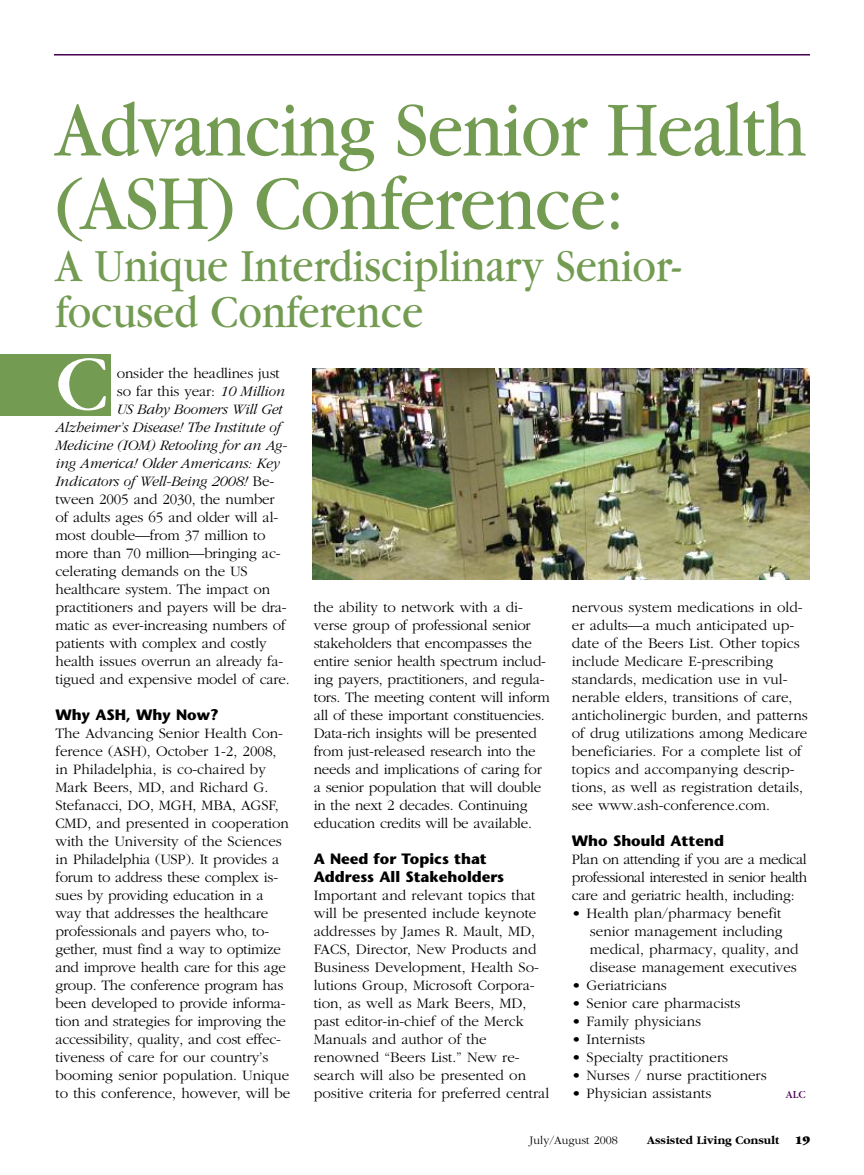
<style>
.page{position:relative;width:864px;height:1175px;background:#fff}
.page>*{position:absolute;margin:0;border:0;box-sizing:border-box;transform-origin:0 0}
.t1{font:81.9px "Garamond";color:#fff}
.t2{font:81px/73.5px "Garamond";letter-spacing:-.01em;color:#739b52;scale:.9 1}
.t3{font:48px/46.5px "Garamond";color:#739b52;scale:.9 1}
.t4{font:300 15px/18px "Garamond";color:#000}
.t5{font:italic 300 15px "Garamond";letter-spacing:-.01em;color:#000}
.t6{font:700 15px/18px "Stone Sans";color:#000}
.t7{font:700 12px "Garamond";color:#000}
.t8{font:300 12px "Garamond";color:#000}
.t9{font:900 12px "Garamond";color:#000}
.t10{font:11.25px "Garamond";color:#4a0053}
.s1{font-style:italic}
.s2{font-style:normal}
</style>
<div class="page">
<hr style="left:54px;top:54px;width:756px;height:2px;background:#4a0053">
<div style="left:0;top:354px;width:111px;height:61px;background:#739b52"></div>
<img style="left:313px;top:369px;width:497px;height:210px">
<h2 class="t2" style="left:56px;top:100px;width:836px">Advancing Senior Health (ASH) Conference:</h2>
<h3 class="t3" style="left:56px;top:247px;width:697px">A Unique Interdisciplinary Senior&shy;focused Conference</h3>
<h1 class="t1" style="left:56px;top:355px;width:54px">C</h1>
<p class="t4" style="left:117px;top:364px;width:164px">onsider the headlines just</p>
<p class="t4" style="left:117px;top:382px;width:170px">so far this year: <span class="s1">10 Million</span></p>
<p class="t5" style="left:117px;top:400px;width:167px">US Baby Boomers Will Get</p>
<p class="t5" style="left:56px;top:418px;width:227px">Alzheimer’s Disease! The Institute of</p>
<p class="t5" style="left:56px;top:436px;width:232px">Medicine (IOM) Retooling for an Ag-</p>
<p class="t5" style="left:56px;top:454px;width:226px">ing America! Older Americans: Key</p>
<p class="t5" style="left:56px;top:472px;width:220px">Indicators of Well-Being 2008! <span class="s2">Be-</span></p>
<p class="t4" style="left:56px;top:490px;width:221px">tween 2005 and 2030, the number</p>
<p class="t4" style="left:56px;top:508px;width:224px">of adults ages 65 and older will al-</p>
<p class="t4" style="left:56px;top:526px;width:212px">most double—from 37 million to</p>
<p class="t4" style="left:56px;top:544px;width:227px">more than 70 million—bringing ac-</p>
<p class="t4" style="left:56px;top:562px;width:194px">celerating demands on the US</p>
<p class="t4" style="left:56px;top:580px;width:216px">healthcare system. The impact on</p>
<p class="t4" style="left:56px;top:598px;width:233px">practitioners and payers will be dra-</p>
<p class="t4" style="left:56px;top:616px;width:232px">matic as ever-increasing numbers of</p>
<p class="t4" style="left:56px;top:634px;width:213px">patients with complex and costly</p>
<p class="t4" style="left:56px;top:652px;width:229px">health issues overrun an already fa-</p>
<p class="t4" style="left:56px;top:670px;width:236px">tigued and expensive model of care.</p>
<p class="t6" style="left:56px;top:707px;width:165px">Why ASH, Why Now?</p>
<p class="t4" style="left:56px;top:724px;width:236px">The Advancing Senior Health Con&shy;ference (ASH), October 1-2, 2008, in Philadelphia, is co-chaired by Mark Beers, MD, and Richard G.<br>Stefanacci, DO, MGH, MBA, AGSF, CMD, and presented in cooperation with the University of the Sciences in Philadelphia (USP). It provides a forum to address these complex is&shy;sues by providing education in a way that addresses the healthcare professionals and payers who, to&shy;gether, must find a way to optimize and improve health care for this age group. The conference program has been developed to provide informa&shy;tion and strategies for improving the accessibility, quality, and cost effec&shy;tiveness of care for our country’s booming senior population. Unique to this conference, however, will be</p>
<p class="t4" style="left:314px;top:598px;width:238px">the ability to network with a di&shy;verse group of professional senior stakeholders that encompasses the entire senior health spectrum includ&shy;ing payers, practitioners, and regula&shy;tors. The meeting content will inform all of these important constituencies.<br>Data-rich insights will be presented from just-released research into the needs and implications of caring for a senior population that will double in the next 2 decades. Continuing education credits will be available.</p>
<p class="t6" style="left:314px;top:851px;width:192px">A Need for Topics that<br>Address All Stakeholders</p>
<p class="t4" style="left:314px;top:886px;width:237px">Important and relevant topics that will be presented include keynote addresses by James R. Mault, MD, FACS, Director, New Products and Business Development, Health So&shy;lutions Group, Microsoft Corpora&shy;tion, as well as Mark Beers, MD, past editor-in-chief of the Merck Manuals and author of the renowned “Beers List.” New re&shy;search will also be presented on positive criteria for preferred central</p>
<p class="t4" style="left:572px;top:598px;width:237px">nervous system medications in old&shy;er adults—a much anticipated up&shy;date of the Beers List. Other topics include Medicare E-prescribing standards, medication use in vul&shy;nerable elders, transitions of care, anticholinergic burden, and patterns of drug utilizations among Medicare beneficiaries. For a complete list of topics and accompanying descrip&shy;tions, as well as registration details, see www.ash-conference.com.</p>
<p class="t6" style="left:572px;top:833px;width:154px">Who Should Attend</p>
<p class="t4" style="left:572px;top:850px;width:237px;text-align:justify">Plan on attending if you are a medical professional interested in senior health care and geriatric health, including:</p>
<p class="t4" style="left:590px;top:904px;width:210px;text-indent:-18px">• Health plan/pharmacy benefit senior management including medical, pharmacy, quality, and disease management executives</p>
<p class="t4" style="left:572px;top:976px;width:96px">• Geriatricians</p>
<p class="t4" style="left:572px;top:994px;width:170px">• Senior care pharmacists</p>
<p class="t4" style="left:572px;top:1012px;width:131px">• Family physicians</p>
<p class="t4" style="left:572px;top:1030px;width:75px">• Internists</p>
<p class="t4" style="left:572px;top:1048px;width:158px">• Specialty practitioners</p>
<p class="t4" style="left:572px;top:1066px;width:196px">• Nurses / nurse practitioners</p>
<p class="t4" style="left:572px;top:1084px;width:141px">• Physician assistants</p>
<p class="t10" style="left:786px;top:1091px;width:21px">ALC</p>
<p class="t8" style="left:530px;top:1132px;width:90px">July/August 2008</p>
<p class="t7" style="left:647px;top:1132px;width:133px">Assisted Living Consult</p>
<p class="t9" style="left:795px;top:1135px;width:17px">19</p>
</div>
